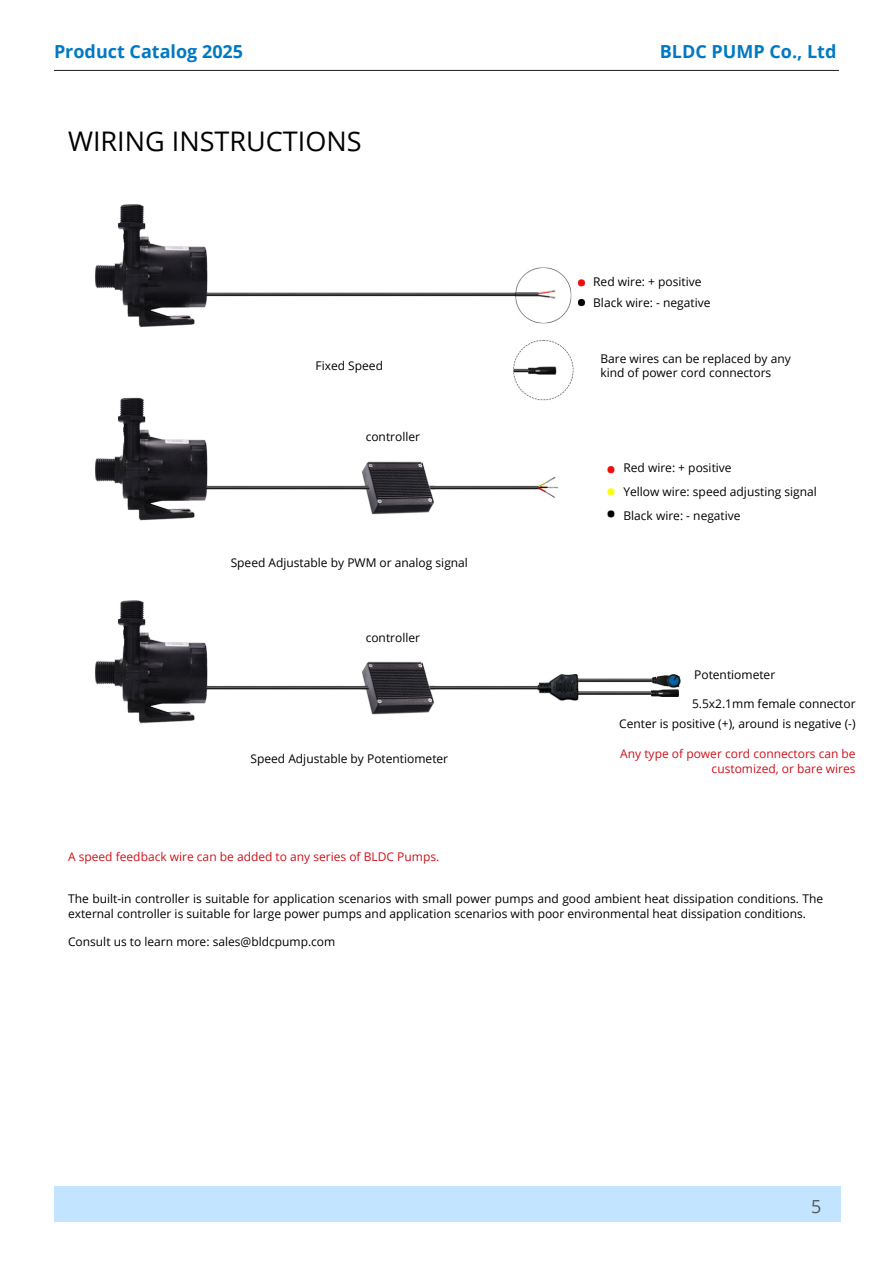
<style>
.page{position:relative;width:893px;height:1263px;background:#fff}
.page>*{position:absolute;margin:0;border:0;box-sizing:border-box;transform-origin:0 0}
.t1{font:27px "Open Sans";color:#000}
.t2{font:700 18px "Open Sans";color:#0079c3}
.t3{font:18px "Open Sans";color:#595757}
.t4{font:12px/14.4px "Open Sans";color:#000}
.t5{font:12px/14.4px "Open Sans";color:#d0121b;text-align:right}
</style>
<div class="page">
<div style="left:55px;top:1186px;width:786px;height:36px;background:#c2e4ff"></div>
<hr style="left:54px;top:70px;width:785px;height:1px;background:#1d1a1a">
<img style="left:95px;top:204px;width:586px;height:520px">
<h2 class="t2" style="left:54px;top:39px;width:191px">Product Catalog 2025</h2>
<h2 class="t2" style="left:660px;top:39px;width:178px">BLDC PUMP Co., Ltd</h2>
<h1 class="t1" style="left:68px;top:122px;width:295px">WIRING INSTRUCTIONS</h1>
<p class="t4" style="left:316px;top:358px;width:69px">Fixed Speed</p>
<p class="t4" style="left:366px;top:429px;width:56px">controller</p>
<p class="t4" style="left:231px;top:555px;width:239px">Speed Adjustable by PWM or analog signal</p>
<p class="t4" style="left:366px;top:630px;width:56px">controller</p>
<p class="t4" style="left:250px;top:751px;width:199px">Speed Adjustable by Potentiometer</p>
<p class="t4" style="left:593px;top:271px;width:119px;line-height:20.7px">Red wire: + positive<br>Black wire: - negative</p>
<p class="t4" style="left:600px;top:351px;width:192px">Bare wires can be replaced by any kind of power cord connectors</p>
<p class="t4" style="left:623px;top:456px;width:195px;line-height:23.7px">Red wire: + positive<br>Yellow wire: speed adjusting signal<br>Black wire: - negative</p>
<p class="t4" style="left:694px;top:667px;width:83px">Potentiometer</p>
<p class="t4" style="left:619px;top:693px;width:238px;line-height:19.6px;text-align:right">5.5x2.1mm female connector<br>Center is positive (+), around is negative (-)</p>
<p class="t5" style="left:620px;top:746px;width:237px">Any type of power cord connectors can be customized, or bare wires</p>
<p class="t5" style="left:68px;top:849px;width:373px">A speed feedback wire can be added to any series of BLDC Pumps.</p>
<p class="t4" style="left:68px;top:891px;width:757px">The built-in controller is suitable for application scenarios with small power pumps and good ambient heat dissipation conditions. The external controller is suitable for large power pumps and application scenarios with poor environmental heat dissipation conditions.</p>
<p class="t4" style="left:68px;top:934px;width:269px">Consult us to learn more: sales@bldcpump.com</p>
<h2 class="t3" style="left:811px;top:1194px;width:12px">5</h2>
</div>
